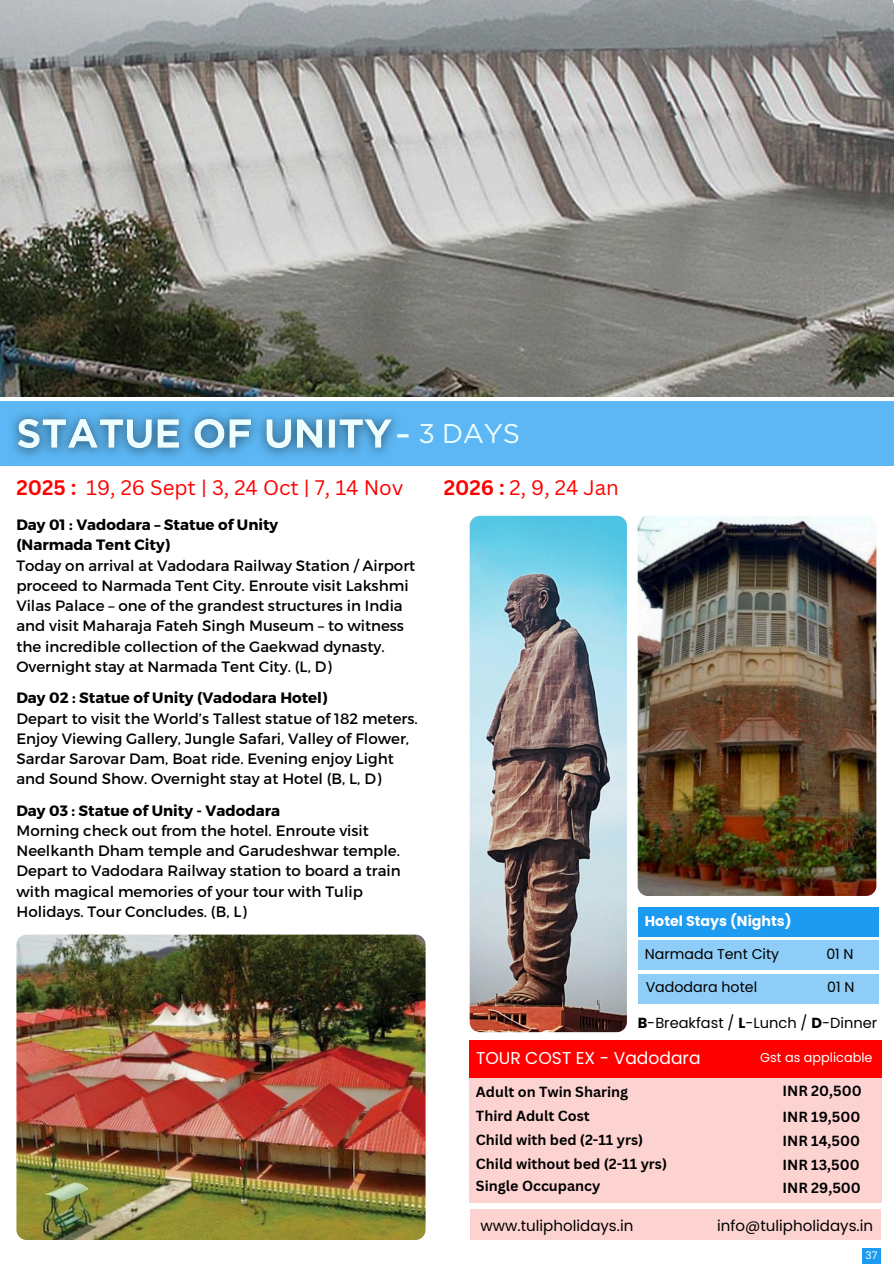
<style>
.page{position:relative;width:894px;height:1264px;background:#fff}
.page>*{position:absolute;margin:0;border:0;box-sizing:border-box;transform-origin:0 0}
.t1{font:40.5px "Gotham";color:#ecfeff}
.t2{font:27px "Gotham";color:#ecfeff}
.t3{font:20.4px "Canva Sans";color:#f00}
.t4{font:17.1px "Poppins";color:#fff}
.t5{font:15px/20.2px "Montserrat";color:#000}
.t6{font:700 15px "Montserrat";color:#000}
.t7{font:15px "Poppins";color:#000}
.t8{font:14.55px "Poppins";color:#000}
.t9{font:700 14.25px "Canva Sans";color:#000}
.t10{font:14.25px "Poppins";color:#000}
.t11{font:700 14.25px "Poppins";color:#fff}
.t12{font:12.9px "Poppins";color:#fff}
.t13{font:10.5px "Poppins";color:#fff}
.s1{font-weight:700}
</style>
<div class="page">
<img style="left:0;top:0;width:893px;height:396px">
<div style="left:0;top:401px;width:893px;height:65px;background:#5cb7f4"></div>
<div style="left:862px;top:1248px;width:18px;height:15px;background:#1d9bf0"></div>
<div style="left:469px;top:1208px;width:411px;height:31px;background:#fdd3d2"></div>
<div style="left:469px;top:1040px;width:412px;height:162px;background:#fdd3d2"></div>
<div style="left:469px;top:1040px;width:412px;height:37px;background:#f00"></div>
<img style="left:12px;top:413px;width:384px;height:44px">
<div style="left:637px;top:940px;width:241px;height:29px;background:#8ecdf7"></div>
<div style="left:637px;top:907px;width:241px;height:29px;background:#1d9bf0"></div>
<img style="left:469px;top:516px;width:157px;height:516px;border-radius:10px">
<img style="left:637px;top:516px;width:239px;height:380px;border-radius:10px">
<img style="left:16px;top:934px;width:409px;height:305px;border-radius:10px">
<div style="left:638px;top:974px;width:241px;height:29px;background:#8ecdf7"></div>
<h6 class="t1" style="left:395px;top:409px;width:18px">-</h6>
<p class="t2" style="left:418px;top:417px;width:103px">3 DAYS</p>
<p class="t3" style="left:16px;top:473px;width:388px"><span class="s1">2025 :</span> 19, 26 Sept | 3, 24 Oct | 7, 14 Nov</p>
<p class="t3" style="left:443px;top:473px;width:176px"><span class="s1">2026 :</span> 2, 9, 24 Jan</p>
<h2 class="t6" style="left:16px;top:515px;width:263px">Day 01 : Vadodara – Statue of Unity</h2>
<h3 class="t6" style="left:16px;top:535px;width:155px">(Narmada Tent City)</h3>
<p class="t5" style="left:16px;top:554px;width:400px">Today on arrival at Vadodara Railway Station / Airport</p>
<p class="t5" style="left:16px;top:574px;width:393px">proceed to Narmada Tent City. Enroute visit Lakshmi</p>
<p class="t5" style="left:16px;top:595px;width:388px">Vilas Palace – one of the grandest structures in India</p>
<p class="t5" style="left:16px;top:615px;width:389px">and visit Maharaja Fateh Singh Museum – to witness</p>
<p class="t5" style="left:16px;top:635px;width:370px">the incredible collection of the Gaekwad dynasty.</p>
<p class="t5" style="left:16px;top:655px;width:316px">Overnight stay at Narmada Tent City. (L, D)</p>
<p class="t6" style="left:16px;top:688px;width:312px">Day 02 : Statue of Unity (Vadodara Hotel)</p>
<p class="t5" style="left:16px;top:707px;width:402px">Depart to visit the World’s Tallest statue of 182 meters.</p>
<p class="t5" style="left:16px;top:727px;width:394px">Enjoy Viewing Gallery, Jungle Safari, Valley of Flower,</p>
<p class="t5" style="left:16px;top:747px;width:379px">Sardar Sarovar Dam, Boat ride. Evening enjoy Light</p>
<p class="t5" style="left:16px;top:768px;width:366px">and Sound Show. Overnight stay at Hotel (B, L, D)</p>
<p class="t6" style="left:16px;top:800px;width:265px">Day 03 : Statue of Unity - Vadodara</p>
<p class="t5" style="left:16px;top:819px;width:354px">Morning check out from the hotel. Enroute visit</p>
<p class="t5" style="left:16px;top:840px;width:385px">Neelkanth Dham temple and Garudeshwar temple.</p>
<h4 class="t5" style="left:16px;top:860px;width:386px">Depart to Vadodara Railway station to board a train with magical memories of your tour with Tulip<br>Holidays. Tour Concludes. (B, L)</h4>
<p class="t11" style="left:644px;top:911px;width:148px">Hotel Stays (Nights)</p>
<p class="t10" style="left:644px;top:944px;width:136px">Narmada Tent City</p>
<h5 class="t10" style="left:826px;top:944px;width:29px">01 N</h5>
<h5 class="t10" style="left:645px;top:977px;width:113px">Vadodara hotel</h5>
<p class="t10" style="left:826px;top:977px;width:29px">01 N</p>
<p class="t8" style="left:637px;top:1012px;width:241px"><span class="s1">B</span>-Breakfast / <span class="s1">L</span>-Lunch / <span class="s1">D</span>-Dinner</p>
<h6 class="t4" style="left:476px;top:1046px;width:226px">TOUR COST EX - Vadodara</h6>
<p class="t12" style="left:760px;top:1048px;width:114px">Gst as applicable</p>
<p class="t9" style="left:476px;top:1081px;width:154px">Adult on Twin Sharing</p>
<p class="t9" style="left:476px;top:1105px;width:115px">Third Adult Cost</p>
<p class="t9" style="left:476px;top:1129px;width:169px">Child with bed (2-11 yrs)</p>
<p class="t9" style="left:476px;top:1153px;width:192px">Child without bed (2-11 yrs)</p>
<p class="t9" style="left:476px;top:1175px;width:126px">Single Occupancy</p>
<p class="t9" style="left:782px;top:1080px;width:81px">INR 20,500</p>
<p class="t9" style="left:782px;top:1106px;width:79px">INR 19,500</p>
<p class="t9" style="left:782px;top:1130px;width:79px">INR 14,500</p>
<p class="t9" style="left:782px;top:1155px;width:79px">INR 13,500</p>
<p class="t9" style="left:782px;top:1178px;width:80px">INR 29,500</p>
<p class="t7" style="left:480px;top:1215px;width:154px">www.tulipholidays.in</p>
<p class="t7" style="left:717px;top:1215px;width:157px">info@tulipholidays.in</p>
<p class="t13" style="left:865px;top:1247px;width:13px">37</p>
</div>
